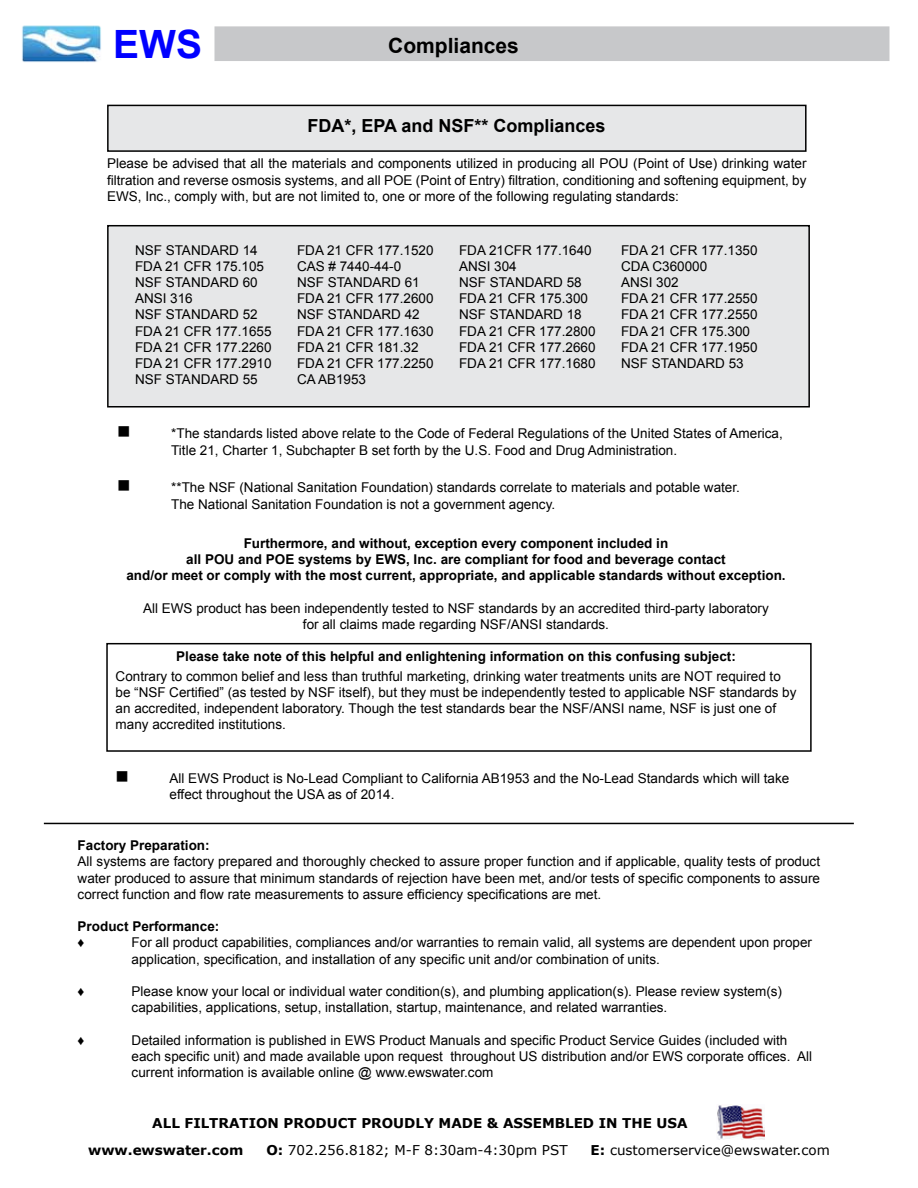
<style>
.page{position:relative;width:918px;height:1188px;background:#fff}
.page>*{position:absolute;margin:0;border:0;box-sizing:border-box;transform-origin:0 0}
.t1{font:700 39px "Arial";color:#00f}
.t2{font:700 21px "Arial";color:#000}
.t3{font:700 18px "Arial";color:#000}
.t4{font:13.5px/16.2px "Arial";color:#000}
.t5{font:700 13.5px/16.2px "Arial";color:#000;text-align:center}
.t6{font:700 13.5px/26.7px "Verdana";color:#000}
.t7{font:13.5px "Verdana";color:#000}
.s1{font-weight:700}
</style>
<div class="page">
<img style="left:717px;top:1104px;width:47px;height:36px">
<div style="left:214px;top:26px;width:675px;height:35px;background:#c7c8ca;border:2px solid #c7c8ca"></div>
<img style="left:22px;top:25px;width:79px;height:37px">
<div style="left:108px;top:105px;width:698px;height:46px;background:#e6e7e8"></div>
<div style="left:107px;top:105px;width:700px;height:47px;border:2px solid #000"></div>
<div style="left:108px;top:226px;width:701px;height:181px;background:#e6e7e8"></div>
<div style="left:107px;top:225px;width:703px;height:183px;border:2px solid #000"></div>
<hr style="left:44px;top:823px;width:810px;height:1px;background:#000">
<div style="left:106px;top:643px;width:706px;height:109px;border:2px solid #000"></div>
<h1 class="t1" style="left:113px;top:19px;width:90px">EWS</h1>
<h2 class="t2" style="left:388px;top:31px;width:132px">Compliances</h2>
<h3 class="t3" style="left:307px;top:114px;width:300px">FDA*, EPA and NSF** Compliances</h3>
<p class="t4" style="left:107px;top:156px;width:701px;text-align:justify">Please be advised that all the materials and components utilized in producing all POU (Point of Use) drinking water filtration and reverse osmosis systems, and all POE (Point of Entry) filtration, conditioning and softening equipment, by EWS, Inc., comply with, but are not limited to, one or more of the following regulating standards:</p>
<p class="t4" style="left:135px;top:242px;width:124px">NSF STANDARD 14</p>
<p class="t4" style="left:297px;top:242px;width:138px">FDA 21 CFR 177.1520</p>
<p class="t4" style="left:459px;top:242px;width:134px">FDA 21CFR 177.1640</p>
<p class="t4" style="left:621px;top:242px;width:138px">FDA 21 CFR 177.1350</p>
<p class="t4" style="left:135px;top:258px;width:131px">FDA 21 CFR 175.105</p>
<p class="t4" style="left:297px;top:258px;width:106px">CAS # 7440-44-0</p>
<p class="t4" style="left:459px;top:258px;width:59px">ANSI 304</p>
<p class="t4" style="left:621px;top:258px;width:88px">CDA C360000</p>
<p class="t4" style="left:135px;top:274px;width:124px">NSF STANDARD 60</p>
<p class="t4" style="left:297px;top:274px;width:124px">NSF STANDARD 61</p>
<p class="t4" style="left:459px;top:274px;width:124px">NSF STANDARD 58</p>
<p class="t4" style="left:621px;top:274px;width:59px">ANSI 302</p>
<p class="t4" style="left:135px;top:291px;width:59px">ANSI 316</p>
<p class="t4" style="left:297px;top:291px;width:138px">FDA 21 CFR 177.2600</p>
<p class="t4" style="left:459px;top:291px;width:131px">FDA 21 CFR 175.300</p>
<p class="t4" style="left:621px;top:291px;width:138px">FDA 21 CFR 177.2550</p>
<p class="t4" style="left:135px;top:307px;width:124px">NSF STANDARD 52</p>
<p class="t4" style="left:297px;top:307px;width:124px">NSF STANDARD 42</p>
<p class="t4" style="left:459px;top:307px;width:124px">NSF STANDARD 18</p>
<p class="t4" style="left:621px;top:307px;width:138px">FDA 21 CFR 177.2550</p>
<p class="t4" style="left:135px;top:323px;width:138px">FDA 21 CFR 177.1655</p>
<p class="t4" style="left:297px;top:323px;width:138px">FDA 21 CFR 177.1630</p>
<p class="t4" style="left:459px;top:323px;width:138px">FDA 21 CFR 177.2800</p>
<p class="t4" style="left:621px;top:323px;width:131px">FDA 21 CFR 175.300</p>
<p class="t4" style="left:135px;top:339px;width:138px">FDA 21 CFR 177.2260</p>
<p class="t4" style="left:297px;top:339px;width:123px">FDA 21 CFR 181.32</p>
<p class="t4" style="left:459px;top:339px;width:138px">FDA 21 CFR 177.2660</p>
<p class="t4" style="left:621px;top:339px;width:138px">FDA 21 CFR 177.1950</p>
<p class="t4" style="left:135px;top:355px;width:138px">FDA 21 CFR 177.2910</p>
<p class="t4" style="left:297px;top:355px;width:138px">FDA 21 CFR 177.2250</p>
<p class="t4" style="left:459px;top:355px;width:138px">FDA 21 CFR 177.1680</p>
<p class="t4" style="left:621px;top:355px;width:124px">NSF STANDARD 53</p>
<p class="t4" style="left:135px;top:372px;width:124px">NSF STANDARD 55</p>
<p class="t4" style="left:297px;top:372px;width:71px">CA AB1953</p>
<p class="t4" style="left:171px;top:426px;width:613px;text-indent:-54px">■ *The standards listed above relate to the Code of Federal Regulations of the United States of America,<br>Title 21, Charter 1, Subchapter B set forth by the U.S. Food and Drug Administration.</p>
<p class="t4" style="left:171px;top:480px;width:570px;text-indent:-54px">■ **The NSF (National Sanitation Foundation) standards correlate to materials and potable water.<br>The National Sanitation Foundation is not a government agency.</p>
<p class="t5" style="left:126px;top:536px;width:661px">Furthermore, and without, exception every component included in<br>all POU and POE systems by EWS, Inc. are compliant for food and beverage contact<br>and/or meet or comply with the most current, appropriate, and applicable standards without exception.</p>
<p class="t4" style="left:143px;top:600px;width:627px;text-align:center">All EWS product has been independently tested to NSF standards by an accredited third-party laboratory for all claims made regarding NSF/ANSI standards.</p>
<p class="t5" style="left:176px;top:649px;width:561px">Please take note of this helpful and enlightening information on this confusing subject:</p>
<p class="t4" style="left:116px;top:668px;width:682px">Contrary to common belief and less than truthful marketing, drinking water treatments units are NOT required to be “NSF Certified” (as tested by NSF itself), but they must be independently tested to applicable NSF standards by an accredited, independent laboratory. Though the test standards bear the NSF/ANSI name, NSF is just one of many accredited institutions.</p>
<p class="t4" style="left:170px;top:770px;width:621px;text-indent:-54px">■ All EWS Product is No-Lead Compliant to California AB1953 and the No-Lead Standards which will take effect throughout the USA as of 2014.</p>
<p class="t5" style="left:78px;top:838px;width:134px">Factory Preparation:</p>
<p class="t4" style="left:78px;top:854px;width:744px;text-align:justify">All systems are factory prepared and thoroughly checked to assure proper function and if applicable, quality tests of product water produced to assure that minimum standards of rejection have been met, and/or tests of specific components to assure correct function and flow rate measurements to assure efficiency specifications are met.</p>
<p class="t5" style="left:78px;top:919px;width:143px">Product Performance:</p>
<p class="t4" style="left:78px;top:935px;width:8px">♦</p>
<p class="t4" style="left:132px;top:935px;width:682px">For all product capabilities, compliances and/or warranties to remain valid, all systems are dependent upon proper application, specification, and installation of any specific unit and/or combination of units.</p>
<p class="t4" style="left:78px;top:983px;width:8px">♦</p>
<p class="t4" style="left:132px;top:983px;width:652px">Please know your local or individual water condition(s), and plumbing application(s). Please review system(s) capabilities, applications, setup, installation, startup, maintenance, and related warranties.</p>
<p class="t4" style="left:78px;top:1032px;width:8px">♦</p>
<p class="t4" style="left:132px;top:1032px;width:682px">Detailed information is published in EWS Product Manuals and specific Product Service Guides (included with each specific unit) and made available upon request throughout US distribution and/or EWS corporate offices. All current information is available online @ www.ewswater.com</p>
<p class="t6" style="left:88px;top:1110px;width:601px;text-indent:64px">ALL FILTRATION PRODUCT PROUDLY MADE &amp; ASSEMBLED IN THE USA www.ewswater.com</p>
<p class="t7" style="left:266px;top:1141px;width:303px"><span class="s1">O:</span> 702.256.8182; M-F 8:30am-4:30pm PST</p>
<p class="t7" style="left:591px;top:1141px;width:241px"><span class="s1">E:</span> customerservice@ewswater.com</p>
</div>
